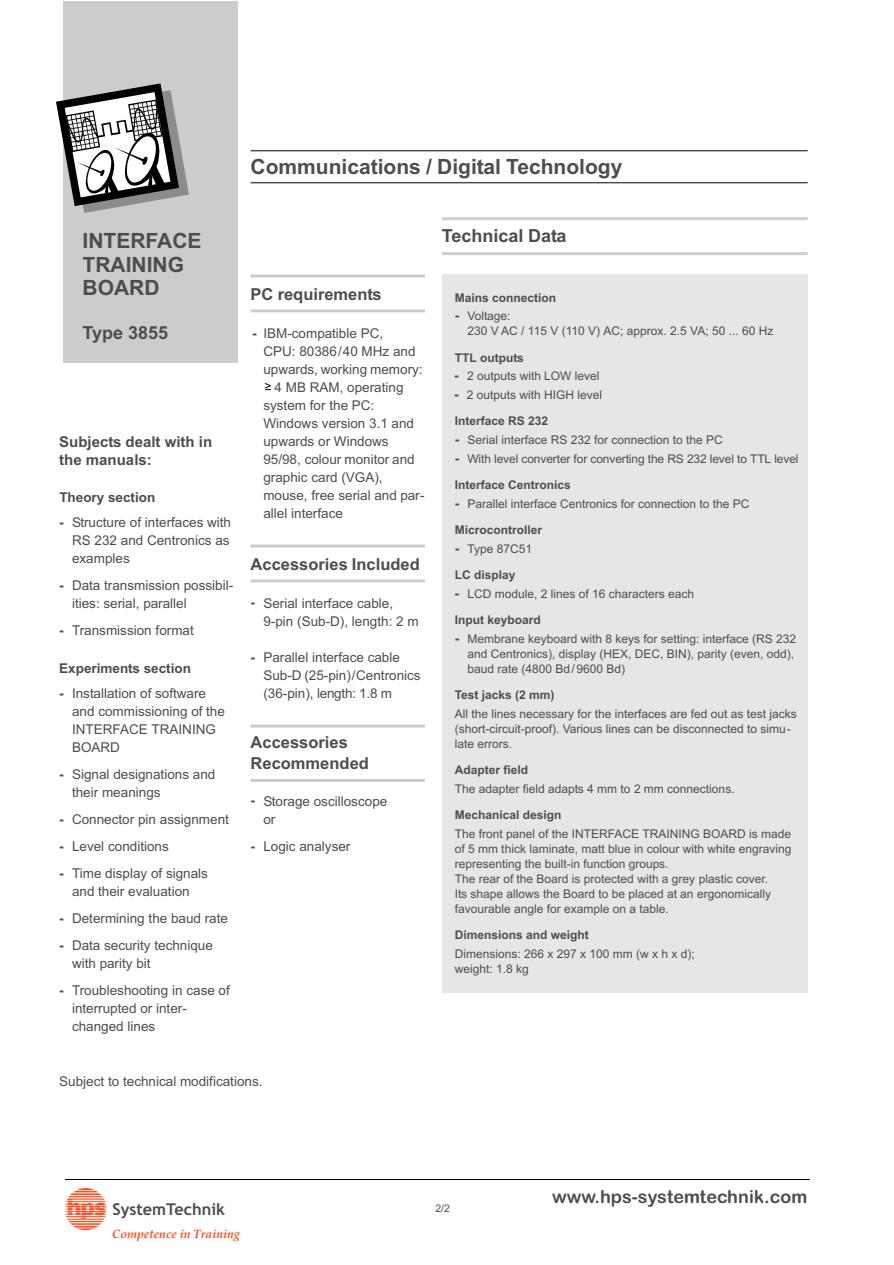
<style>
.page{position:relative;width:894px;height:1265px;background:#fff}
.page>*{position:absolute;margin:0;border:0;box-sizing:border-box;transform-origin:0 0}
.t1{font:700 21px/23.4px "Arial";color:#4d4d4d}
.t2{font:18px "Arial Rounded MT Bold";color:#4d4d4d}
.t3{font:700 18px "Arial";color:#4d4d4d}
.t4{font:700 16.5px/21px "Arial";color:#4d4d4d}
.t5{font:700 16.35px "Trebuchet MS";color:#4d4d4d}
.t6{font:700 15px/18px "Arial";color:#4d4d4d}
.t7{font:13.5px/18px "Arial";color:#4d4d4d}
.t8{font:700 13.5px "Arial";color:#4d4d4d}
.t9{font:italic 700 12.15px "Book Antiqua";color:#ff4d1a}
.t10{font:12px/15px "Arial";color:#4d4d4d}
.t11{font:700 12px "Arial";color:#4d4d4d}
.t12{font:12px "Arial";color:#000}
.t13{font:10.5px "Arial";color:#4d4d4d}
.s1{font-weight:700}
.s2{font-weight:700;font-size:13.5px}
</style>
<div class="page">
<hr style="left:251px;top:274px;width:174px;height:3px;background:#ccc">
<hr style="left:251px;top:309px;width:174px;height:3px;background:#ccc">
<hr style="left:251px;top:544px;width:174px;height:3px;background:#ccc">
<hr style="left:251px;top:579px;width:174px;height:3px;background:#ccc">
<hr style="left:251px;top:724px;width:174px;height:3px;background:#ccc">
<hr style="left:251px;top:779px;width:174px;height:3px;background:#ccc">
<hr style="left:251px;top:150px;width:557px;height:1px;background:#000">
<hr style="left:251px;top:182px;width:557px;height:1px;background:#000">
<div style="left:442px;top:274px;width:366px;height:718px;background:#e6e6e6"></div>
<hr style="left:442px;top:217px;width:366px;height:3px;background:#ccc">
<hr style="left:442px;top:252px;width:366px;height:3px;background:#ccc">
<div style="left:63px;top:2px;width:175px;height:361px;background:#ccc"></div>
<svg style="left:56px;top:83px;width:133px;height:130px"></svg>
<hr style="left:65px;top:1179px;width:745px;height:1px;background:#000">
<svg style="left:65px;top:1188px;width:42px;height:42px"></svg>
<h1 class="t1" style="left:251px;top:156px;width:373px">Communications / Digital Technology</h1>
<h1 class="t1" style="left:83px;top:231px;width:120px">INTERFACE<br>TRAINING<br>BOARD</h1>
<h2 class="t3" style="left:83px;top:326px;width:87px">Type 3855</h2>
<p class="t6" style="left:59px;top:434px;width:154px">Subjects dealt with in the manuals:</p>
<p class="t8" style="left:59px;top:492px;width:97px">Theory section</p>
<p class="t7" style="left:72px;top:514px;width:161px;text-align:justify;text-indent:-13px"><span class="s1">-</span> Structure of interfaces with RS 232 and Centronics as examples</p>
<p class="t7" style="left:72px;top:577px;width:163px;text-indent:-13px"><span class="s1">-</span> Data transmission possibil&shy;ities: serial, parallel</p>
<p class="t7" style="left:59px;top:622px;width:136px"><span class="s1">-</span> Transmission format</p>
<p class="t8" style="left:59px;top:663px;width:133px">Experiments section</p>
<p class="t7" style="left:72px;top:685px;width:154px;text-indent:-13px"><span class="s1">-</span> Installation of software and commissioning of the<br>INTERFACE TRAINING<br>BOARD</p>
<p class="t7" style="left:72px;top:766px;width:145px;text-indent:-13px"><span class="s1">-</span> Signal designations and their meanings</p>
<p class="t7" style="left:59px;top:811px;width:171px"><span class="s1">-</span> Connector pin assignment</p>
<p class="t7" style="left:59px;top:838px;width:111px"><span class="s1">-</span> Level conditions</p>
<p class="t7" style="left:59px;top:865px;width:150px;text-align:center"><span class="s1">-</span> Time display of signals and their evaluation</p>
<p class="t7" style="left:59px;top:910px;width:170px"><span class="s1">-</span> Determining the baud rate</p>
<p class="t7" style="left:72px;top:937px;width:142px;text-indent:-13px"><span class="s1">-</span> Data security technique with parity bit</p>
<p class="t7" style="left:72px;top:982px;width:159px;text-indent:-13px"><span class="s1">-</span> Troubleshooting in case of interrupted or inter&shy;changed lines</p>
<h3 class="t4" style="left:251px;top:285px;width:133px">PC requirements</h3>
<p class="t7" style="left:252px;top:325px;width:133px"><span class="s1">-</span> IBM-compatible PC,</p>
<p class="t7" style="left:263px;top:343px;width:154px">CPU: 80386/40 MHz and</p>
<p class="t7" style="left:263px;top:361px;width:161px">upwards, working memory:</p>
<p class="t7" style="left:275px;top:379px;width:130px">4 MB RAM, operating</p>
<p class="t7" style="left:263px;top:397px;width:112px">system for the PC:</p>
<p class="t7" style="left:263px;top:415px;width:152px">Windows version 3.1 and</p>
<p class="t7" style="left:263px;top:433px;width:127px">upwards or Windows</p>
<p class="t7" style="left:263px;top:451px;width:153px">95/98, colour monitor and</p>
<p class="t7" style="left:263px;top:469px;width:121px">graphic card (VGA),</p>
<p class="t7" style="left:263px;top:487px;width:163px">mouse, free serial and par-</p>
<p class="t7" style="left:263px;top:505px;width:81px">allel interface</p>
<h3 class="t4" style="left:251px;top:555px;width:171px">Accessories Included</h3>
<p class="t7" style="left:263px;top:595px;width:157px">Serial interface cable,<br>9-pin (Sub-D), length: 2 m</p>
<p class="t8" style="left:251px;top:652px;width:6px">-</p>
<p class="t12" style="left:264px;top:381px;width:9px">&gt;</p>
<p class="t8" style="left:251px;top:596px;width:6px">-</p>
<p class="t7" style="left:263px;top:649px;width:159px">Parallel interface cable<br>Sub-D (25-pin)/Centronics (36-pin), length: 1.8 m</p>
<h3 class="t4" style="left:251px;top:733px;width:120px">Accessories<br>Recommended</h3>
<p class="t7" style="left:263px;top:793px;width:125px">Storage oscilloscope or</p>
<p class="t8" style="left:251px;top:841px;width:6px">-</p>
<p class="t8" style="left:251px;top:795px;width:6px">-</p>
<p class="t7" style="left:263px;top:838px;width:89px">Logic analyser</p>
<h2 class="t3" style="left:442px;top:229px;width:126px">Technical Data</h2>
<p class="t11" style="left:455px;top:293px;width:103px">Mains connection</p>
<p class="t10" style="left:467px;top:310px;width:307px;text-indent:-13px"><span class="s2">-</span> Voltage:<br>230 V AC / 115 V (110 V) AC; approx. 2.5 VA; 50 ... 60 Hz</p>
<p class="t11" style="left:455px;top:353px;width:70px">TTL outputs</p>
<p class="t10" style="left:454px;top:370px;width:147px"><span class="s2">-</span> 2 outputs with LOW level</p>
<p class="t10" style="left:454px;top:383px;width:149px;line-height:26.2px"><span class="s2">-</span> 2 outputs with HIGH level<br><span class="s1">Interface RS 232</span></p>
<p class="t10" style="left:455px;top:433px;width:270px"><span class="s2">-</span> Serial interface RS 232 for connection to the PC</p>
<p class="t10" style="left:455px;top:446px;width:345px;line-height:26.2px"><span class="s2">-</span> With level converter for converting the RS 232 level to TTL level<br><span class="s1">Interface Centronics</span></p>
<p class="t10" style="left:455px;top:491px;width:296px;line-height:26.2px"><span class="s2">-</span> Parallel interface Centronics for connection to the PC<br><span class="s1">Microcontroller</span></p>
<p class="t10" style="left:455px;top:536px;width:79px;line-height:26.2px"><span class="s2">-</span> Type 87C51<br><span class="s1">LC display</span></p>
<p class="t10" style="left:455px;top:581px;width:241px;line-height:26.2px"><span class="s2">-</span> LCD module, 2 lines of 16 characters each<br><span class="s1">Input keyboard</span></p>
<p class="t10" style="left:467px;top:632px;width:330px;text-indent:-13px"><span class="s2">-</span> Membrane keyboard with 8 keys for setting: interface (RS 232 and Centronics), display (HEX, DEC, BIN), parity (even, odd), baud rate (4800 Bd/9600 Bd)</p>
<p class="t11" style="left:455px;top:690px;width:101px">Test jacks (2 mm)</p>
<p class="t10" style="left:455px;top:707px;width:344px">All the lines necessary for the interfaces are fed out as test jacks (short-circuit-proof). Various lines can be disconnected to simu&shy;late errors.</p>
<p class="t11" style="left:455px;top:765px;width:75px">Adapter field</p>
<p class="t10" style="left:455px;top:782px;width:281px">The adapter field adapts 4 mm to 2 mm connections.</p>
<p class="t11" style="left:455px;top:810px;width:108px">Mechanical design</p>
<p class="t10" style="left:455px;top:827px;width:338px">The front panel of the INTERFACE TRAINING BOARD is made of 5 mm thick laminate, matt blue in colour with white engraving representing the built-in function groups.<br>The rear of the Board is protected with a grey plastic cover.<br>Its shape allows the Board to be placed at an ergonomically favourable angle for example on a table.</p>
<p class="t11" style="left:455px;top:930px;width:136px">Dimensions and weight</p>
<p class="t10" style="left:455px;top:947px;width:242px">Dimensions: 266 x 297 x 100 mm (w x h x d); weight: 1.8 kg</p>
<p class="t7" style="left:59px;top:1073px;width:205px">Subject to technical modifications.</p>
<h3 class="t5" style="left:112px;top:1203px;width:114px">SystemTechnik</h3>
<p class="t13" style="left:435px;top:1204px;width:16px">2/2</p>
<p class="t9" style="left:112px;top:1228px;width:129px">Competence in Training</p>
<h2 class="t2" style="left:552px;top:1189px;width:257px">www.hps-systemtechnik.com</h2>
</div>
